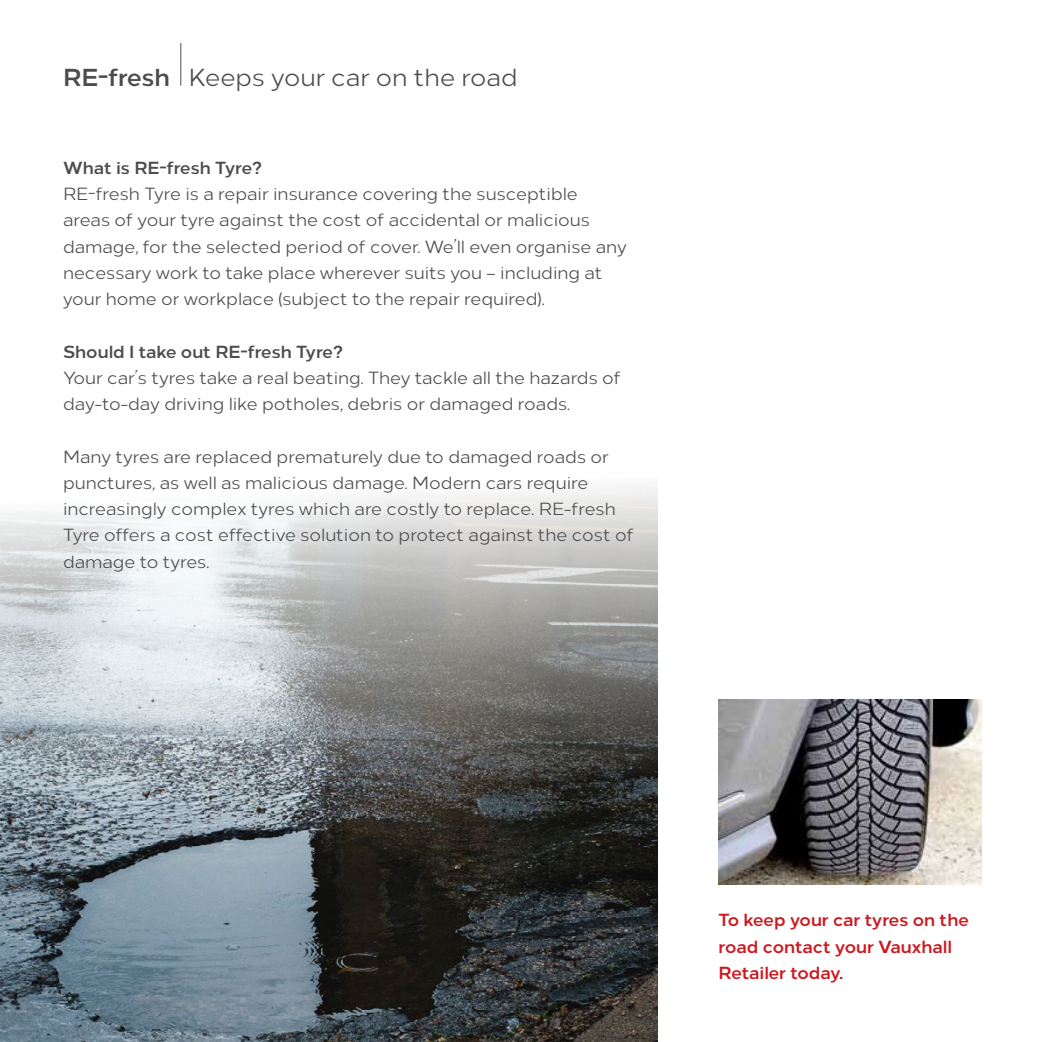
<style>
.page{position:relative;width:1042px;height:1042px;background:#fff}
.page>*{position:absolute;margin:0;border:0;box-sizing:border-box;transform-origin:0 0}
.t1{font:300 24.5px "Vauxhall Neue";color:#4d4d4f}
.t2{font:300 17.5px/26.2px "Vauxhall Neue";color:#4d4d4f}
.t3{font:700 17.5px/26.2px "Vauxhall Neue";color:#ce171e}
.t4{font:700 17.5px "Vauxhall Neue";color:#4d4d4f}
.s1{font-weight:700}
</style>
<div class="page">
<hr style="left:180px;top:43px;width:1px;height:43px;background:#4d4d4f">
<img style="left:0;top:486px;width:657px;height:556px">
<img style="left:718px;top:699px;width:263px;height:185px">
<h1 class="t1" style="left:63px;top:62px;width:456px"><span class="s1">RE-fresh</span> Keeps your car on the road</h1>
<p class="t4" style="left:63px;top:157px;width:200px">What is RE-fresh Tyre?</p>
<p class="t2" style="left:63px;top:181px;width:565px">RE-fresh Tyre is a repair insurance covering the susceptible areas of your tyre against the cost of accidental or malicious damage, for the selected period of cover. We’ll even organise any necessary work to take place wherever suits you – including at your home or workplace (subject to the repair required).</p>
<p class="t4" style="left:63px;top:340px;width:281px">Should I take out RE-fresh Tyre?</p>
<p class="t2" style="left:63px;top:364px;width:559px">Your car’s tyres take a real beating. They tackle all the hazards of day-to-day driving like potholes, debris or damaged roads.</p>
<p class="t2" style="left:63px;top:443px;width:572px">Many tyres are replaced prematurely due to damaged roads or punctures, as well as malicious damage. Modern cars require increasingly complex tyres which are costly to replace. RE-fresh Tyre offers a cost effective solution to protect against the cost of damage to tyres.</p>
<p class="t3" style="left:718px;top:907px;width:252px">To keep your car tyres on the road contact your Vauxhall<br>Retailer today.</p>
</div>
